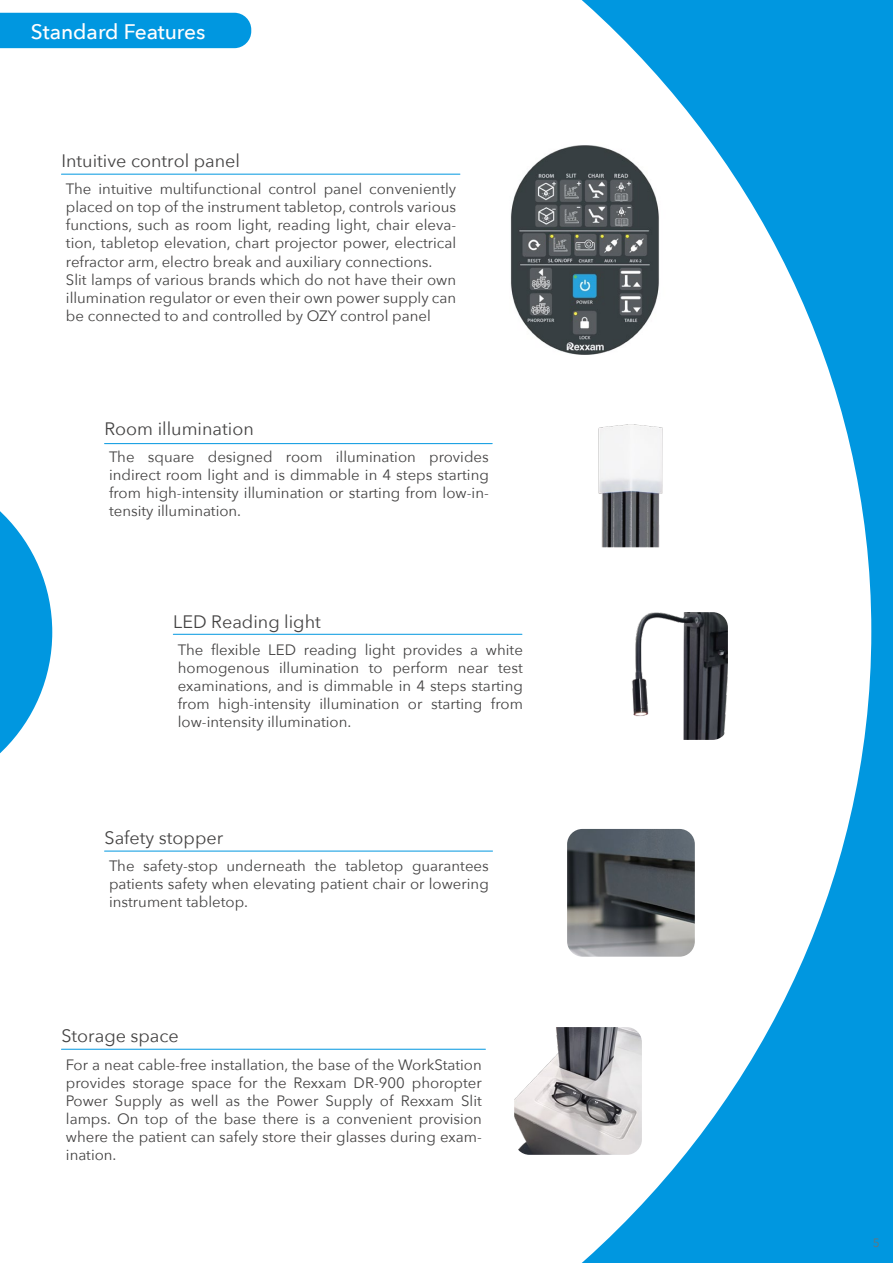
<style>
.page{position:relative;width:893px;height:1263px;background:#fff}
.page>*{position:absolute;margin:0;border:0;box-sizing:border-box;transform-origin:0 0}
.t1{font:500 21px "Avenir Next";color:#fffefe}
.t2{font:18px "Avenir Next";color:#444343}
.t3{font:15px/18px "Avenir Next";color:#444343;text-align:justify}
.t4{font:12px "Avenir Next";color:#727171}
</style>
<div class="page">
<hr style="left:105px;top:443px;width:387px;height:1px;background:#0097e0">
<hr style="left:173px;top:634px;width:349px;height:1px;background:#0097e0">
<hr style="left:61px;top:174px;width:399px;height:1px;background:#0097e0">
<div style="left:0;top:13px;width:251px;height:35px;background:#0097e0"></div>
<hr style="left:105px;top:851px;width:388px;height:1px;background:#0097e0">
<hr style="left:61px;top:1049px;width:424px;height:1px;background:#0097e0">
<img style="left:514px;top:1027px;width:53px;height:128px">
<img style="left:510px;top:147px;width:57px;height:206px">
<svg style="left:0;top:511px;width:52px;height:243px"></svg>
<svg style="left:567px;top:0;width:326px;height:1263px"></svg>
<h1 class="t1" style="left:31px;top:14px;width:176px">Standard Features</h1>
<p class="t2" style="left:61px;top:146px;width:180px">Intuitive control panel</p>
<p class="t3" style="left:66px;top:180px;width:392px;text-align:left">The intuitive multifunctional control panel conveniently placed on top of the instrument tabletop, controls various functions, such as room light, reading light, chair eleva&shy;tion, tabletop elevation, chart projector power, electrical refractor arm, electro break and auxiliary connections.<br>Slit lamps of various brands which do not have their own illumination regulator or even their own power supply can be connected to and controlled by OZY control panel</p>
<p class="t2" style="left:105px;top:414px;width:151px">Room illumination</p>
<p class="t3" style="left:109px;top:448px;width:381px">The square designed room illumination provides indirect room light and is dimmable in 4 steps starting from high-intensity illumination or starting from low-in&shy;tensity illumination.</p>
<p class="t2" style="left:173px;top:606px;width:149px">LED Reading light</p>
<p class="t3" style="left:178px;top:640px;width:347px">The flexible LED reading light provides a white homogenous illumination to perform near test examinations, and is dimmable in 4 steps starting from high-intensity illumination or starting from low-intensity illumination.</p>
<p class="t2" style="left:105px;top:823px;width:120px">Safety stopper</p>
<p class="t3" style="left:109px;top:856px;width:381px">The safety-stop underneath the tabletop guarantees patients safety when elevating patient chair or lowering instrument tabletop.</p>
<p class="t2" style="left:61px;top:1021px;width:119px">Storage space</p>
<p class="t3" style="left:66px;top:1055px;width:417px">For a neat cable-free installation, the base of the WorkStation provides storage space for the Rexxam DR-900 phoropter Power Supply as well as the Power Supply of Rexxam Slit lamps. On top of the base there is a convenient provision where the patient can safely store their glasses during exam&shy;ination.</p>
<p class="t4" style="left:873px;top:1232px;width:8px">5</p>
</div>
